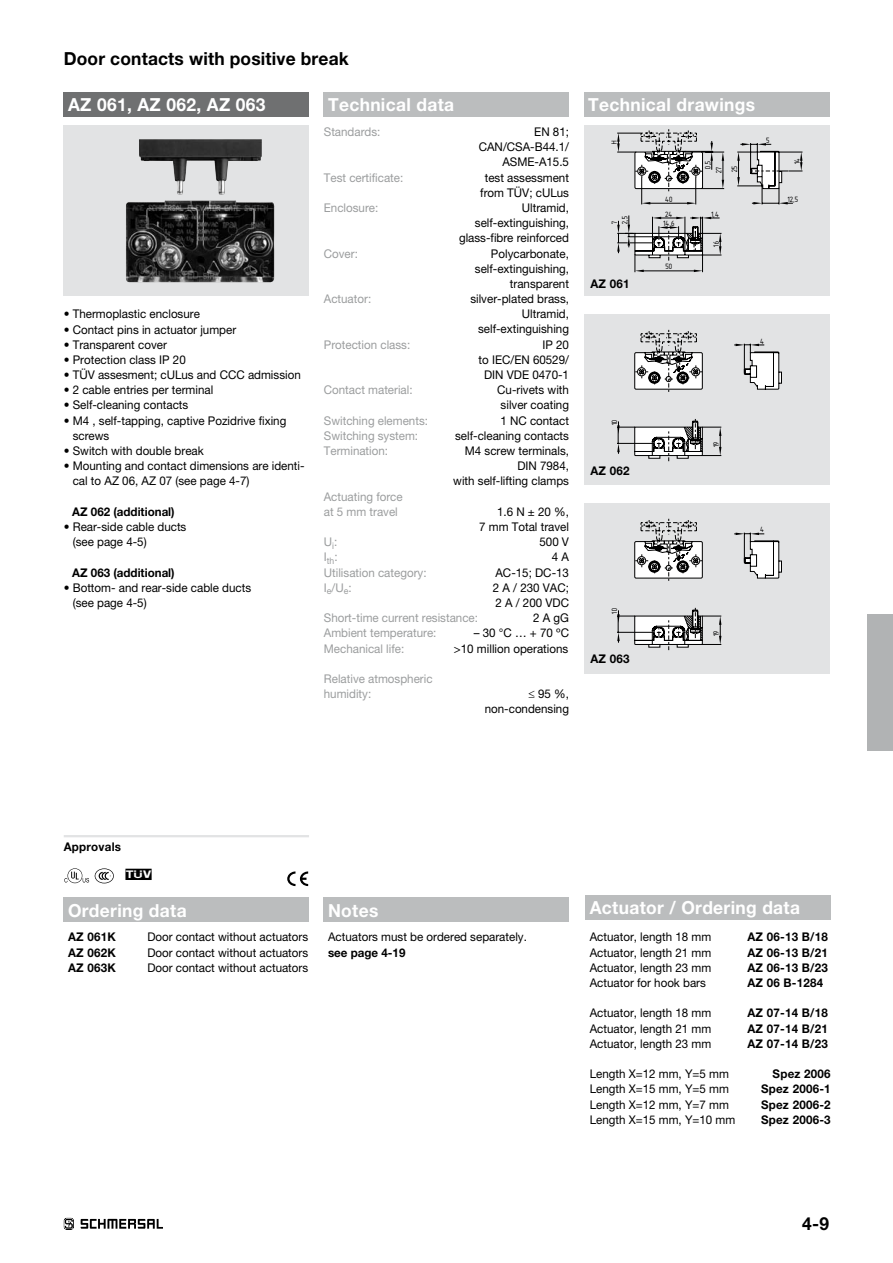
<style>
.page{position:relative;width:893px;height:1263px;background:#fff}
.page>*{position:absolute;margin:0;border:0;box-sizing:border-box;transform-origin:0 0}
.t1{font:700 18px "Helvetica Neue";letter-spacing:.02em;color:#fff;scale:.96 1}
.t2{font:700 18px "Helvetica Neue";letter-spacing:.01em;color:#000;scale:.96 1}
.t3{font:15.9px "Signmaster Regulr";color:#000}
.t4{font:12px/15.1px "Helvetica Neue";color:#000;text-align:right;scale:.96 1}
.t5{font:12px/15.1px "Helvetica Neue";color:#9b9d9e;scale:.96 1}
.t6{font:700 12px "Helvetica Neue";letter-spacing:.02em;color:#000;scale:.96 1}
.t7{font:700 12px "Helvetica Neue";color:#000;scale:.96 1}
.t8{font:12px/15.6px "Isonorm 3098";color:#000}
</style>
<div class="page">
<svg style="left:64px;top:1218px;width:10px;height:12px"></svg>
<svg style="left:81px;top:1219px;width:82px;height:10px"></svg>
<div style="left:867px;top:614px;width:26px;height:136px;background:#b1b3b4"></div>
<svg style="left:287px;top:871px;width:21px;height:15px"></svg>
<div style="left:64px;top:897px;width:245px;height:25px;background:#bbbdbe"></div>
<div style="left:324px;top:92px;width:245px;height:25px;background:#bbbdbe"></div>
<div style="left:324px;top:897px;width:245px;height:25px;background:#bbbdbe"></div>
<div style="left:64px;top:92px;width:245px;height:25px;background:#6f7071"></div>
<div style="left:64px;top:126px;width:245px;height:170px;background:#e2e3e4"></div>
<img style="left:126px;top:139px;width:149px;height:144px">
<hr style="left:64px;top:835px;width:245px;height:2px;background:#e2e3e4">
<div style="left:585px;top:895px;width:246px;height:24px;background:#bbbdbe"></div>
<div style="left:584px;top:126px;width:245px;height:170px;background:#e2e3e4"></div>
<svg style="left:617px;top:129px;width:185px;height:143px"></svg>
<div style="left:584px;top:315px;width:245px;height:170px;background:#e2e3e4"></div>
<svg style="left:617px;top:329px;width:165px;height:133px"></svg>
<div style="left:584px;top:504px;width:245px;height:170px;background:#e2e3e4"></div>
<svg style="left:617px;top:518px;width:165px;height:132px"></svg>
<div style="left:584px;top:92px;width:245px;height:25px;background:#bbbdbe"></div>
<svg style="left:64px;top:868px;width:25px;height:15px"></svg>
<svg style="left:95px;top:868px;width:19px;height:15px"></svg>
<h1 class="t2" style="left:64px;top:48px;width:298px">Door contacts with positive break</h1>
<h1 class="t1" style="left:68px;top:88px;width:26px">AZ</h1>
<h1 class="t1" style="left:68px;top:94px;width:207px">AZ 061, AZ 062, AZ 063</h1>
<p class="t4" style="left:64px;top:306px;width:143px">• Thermoplastic enclosure</p>
<p class="t4" style="left:64px;top:321px;width:181px">• Contact pins in actuator jumper</p>
<p class="t4" style="left:64px;top:337px;width:109px">• Transparent cover</p>
<p class="t4" style="left:64px;top:352px;width:129px">• Protection class IP 20</p>
<p class="t4" style="left:64px;top:367px;width:248px">• TÜV assesment; cULus and CCC admission</p>
<p class="t4" style="left:64px;top:382px;width:157px">• 2 cable entries per terminal</p>
<p class="t4" style="left:64px;top:397px;width:131px">• Self-cleaning contacts</p>
<p class="t4" style="left:73px;top:413px;width:224px;text-align:left;text-indent:-9px">• M4 , self-tapping, captive Pozidrive fixing screws</p>
<p class="t4" style="left:64px;top:443px;width:147px">• Switch with double break</p>
<p class="t4" style="left:73px;top:458px;width:243px;text-align:left;text-indent:-9px">• Mounting and contact dimensions are identi&shy;cal to AZ 06, AZ 07 (see page 4-7)</p>
<p class="t7" style="left:72px;top:504px;width:108px">AZ 062 (additional)</p>
<p class="t4" style="left:73px;top:519px;width:120px;text-align:left;text-indent:-9px">• Rear-side cable ducts (see page 4-5)</p>
<p class="t7" style="left:72px;top:565px;width:108px">AZ 063 (additional)</p>
<p class="t4" style="left:73px;top:580px;width:187px;text-align:left;text-indent:-9px">• Bottom- and rear-side cable ducts (see page 4-5)</p>
<h1 class="t1" style="left:328px;top:94px;width:133px">Technical data</h1>
<p class="t5" style="left:324px;top:124px;width:60px">Standards:</p>
<p class="t4" style="left:479px;top:124px;width:96px">EN 81;<br>CAN/CSA-B44.1/<br>ASME-A15.5</p>
<p class="t5" style="left:324px;top:169px;width:84px">Test certificate:</p>
<p class="t4" style="left:480px;top:169px;width:94px;text-align:center">test assessment from TÜV; cULus</p>
<p class="t5" style="left:324px;top:200px;width:58px">Enclosure:</p>
<p class="t4" style="left:459px;top:200px;width:116px">Ultramid, self-extinguishing, glass-fibre reinforced</p>
<p class="t5" style="left:324px;top:245px;width:37px">Cover:</p>
<p class="t4" style="left:475px;top:245px;width:100px">Polycarbonate, self-extinguishing, transparent</p>
<p class="t5" style="left:324px;top:291px;width:51px">Actuator:</p>
<p class="t4" style="left:470px;top:291px;width:104px">silver-plated brass,<br>Ultramid, self-extinguishing</p>
<p class="t5" style="left:324px;top:337px;width:92px">Protection class:</p>
<p class="t4" style="left:478px;top:337px;width:96px">IP 20<br>to IEC/EN 60529/<br>DIN VDE 0470-1</p>
<p class="t5" style="left:324px;top:382px;width:94px">Contact material:</p>
<p class="t4" style="left:497px;top:382px;width:76px;text-align:left">Cu-rivets with silver coating</p>
<p class="t5" style="left:324px;top:413px;width:110px">Switching elements:</p>
<p class="t4" style="left:500px;top:413px;width:73px">1 NC contact</p>
<p class="t5" style="left:324px;top:428px;width:100px">Switching system:</p>
<p class="t4" style="left:455px;top:428px;width:120px">self-cleaning contacts</p>
<p class="t5" style="left:324px;top:443px;width:69px">Termination:</p>
<p class="t4" style="left:453px;top:443px;width:122px">M4 screw terminals,<br>DIN 7984,<br>with self-lifting clamps</p>
<p class="t5" style="left:324px;top:489px;width:84px">Actuating force at 5 mm travel</p>
<p class="t4" style="left:479px;top:504px;width:95px">1.6 N ± 20 %,<br>7 mm Total travel</p>
<p class="t5" style="left:324px;top:534px;width:16px">U<sub>i</sub>:</p>
<p class="t4" style="left:539px;top:534px;width:32px">500 V</p>
<p class="t5" style="left:324px;top:549px;width:16px">I<sub>th</sub>:</p>
<p class="t4" style="left:552px;top:549px;width:19px">4 A</p>
<p class="t5" style="left:324px;top:565px;width:108px">Utilisation category:</p>
<p class="t4" style="left:495px;top:565px;width:78px">AC-15; DC-13</p>
<p class="t5" style="left:324px;top:580px;width:30px">I<sub>e</sub>/U<sub>e</sub>:</p>
<p class="t4" style="left:493px;top:580px;width:81px;text-align:left">2 A / 230 VAC;<br>2 A / 200 VDC</p>
<p class="t5" style="left:324px;top:610px;width:162px">Short-time current resistance:</p>
<p class="t4" style="left:533px;top:610px;width:39px">2 A gG</p>
<p class="t5" style="left:324px;top:625px;width:119px">Ambient temperature:</p>
<p class="t4" style="left:474px;top:625px;width:101px">– 30 °C … + 70 ºC</p>
<p class="t5" style="left:324px;top:641px;width:85px">Mechanical life:</p>
<p class="t4" style="left:454px;top:641px;width:121px">&gt;10 million operations</p>
<p class="t5" style="left:324px;top:671px;width:115px">Relative atmospheric humidity:</p>
<p class="t4" style="left:485px;top:686px;width:89px">≤ 95 %, non-condensing</p>
<h1 class="t1" style="left:588px;top:94px;width:175px">Technical drawings</h1>
<p class="t8" style="left:605px;top:144px;width:5px;rotate:-90deg">H</p>
<p class="t8" style="left:615px;top:224px;width:10px;rotate:-90deg">2,5</p>
<p class="t8" style="left:605px;top:224px;width:5px;rotate:-90deg">7</p>
<p class="t6" style="left:590px;top:276px;width:42px">AZ 061</p>
<p class="t8" style="left:665px;top:190px;width:9px">40</p>
<p class="t8" style="left:665px;top:205px;width:9px">24</p>
<p class="t8" style="left:664px;top:214px;width:13px">14,6</p>
<p class="t8" style="left:666px;top:257px;width:8px">50</p>
<p class="t8" style="left:698px;top:169px;width:10px;rotate:-90deg">0,5</p>
<p class="t8" style="left:709px;top:173px;width:10px;rotate:-90deg">27<br>25</p>
<p class="t8" style="left:711px;top:205px;width:9px">1,4</p>
<p class="t8" style="left:707px;top:247px;width:7px;rotate:-90deg">16</p>
<p class="t8" style="left:766px;top:131px;width:5px">5</p>
<p class="t8" style="left:788px;top:164px;width:8px;rotate:-90deg">14</p>
<p class="t8" style="left:788px;top:190px;width:12px">12,5</p>
<p class="t8" style="left:760px;top:332px;width:5px">4</p>
<p class="t8" style="left:605px;top:425px;width:7px;rotate:-90deg">10</p>
<p class="t6" style="left:590px;top:464px;width:42px">AZ 062</p>
<p class="t8" style="left:707px;top:447px;width:7px;rotate:-90deg">19</p>
<p class="t8" style="left:760px;top:520px;width:5px">4</p>
<p class="t8" style="left:605px;top:614px;width:7px;rotate:-90deg">10</p>
<p class="t6" style="left:590px;top:651px;width:42px">AZ 063</p>
<p class="t8" style="left:707px;top:636px;width:7px;rotate:-90deg">19</p>
<p class="t6" style="left:64px;top:840px;width:61px">Approvals</p>
<h2 class="t3" style="left:125px;top:865px;width:29px">F</h2>
<h1 class="t1" style="left:68px;top:899px;width:125px">Ordering data</h1>
<p class="t6" style="left:68px;top:930px;width:51px">AZ 061K</p>
<p class="t4" style="left:147px;top:929px;width:169px">Door contact without actuators</p>
<p class="t6" style="left:68px;top:945px;width:51px">AZ 062K</p>
<p class="t4" style="left:147px;top:944px;width:169px">Door contact without actuators</p>
<p class="t6" style="left:68px;top:960px;width:51px">AZ 063K</p>
<p class="t4" style="left:147px;top:960px;width:169px">Door contact without actuators</p>
<h1 class="t1" style="left:328px;top:899px;width:54px">Notes</h1>
<p class="t4" style="left:328px;top:929px;width:209px">Actuators must be ordered separately.</p>
<p class="t7" style="left:328px;top:945px;width:82px">see page 4-19</p>
<h1 class="t1" style="left:590px;top:896px;width:221px">Actuator / Ordering data</h1>
<p class="t4" style="left:590px;top:929px;width:128px">Actuator, length 18 mm</p>
<p class="t6" style="left:747px;top:930px;width:85px">AZ 06-13 B/18</p>
<p class="t4" style="left:590px;top:944px;width:128px">Actuator, length 21 mm</p>
<p class="t6" style="left:747px;top:945px;width:85px">AZ 06-13 B/21</p>
<p class="t4" style="left:590px;top:960px;width:128px">Actuator, length 23 mm</p>
<p class="t6" style="left:747px;top:960px;width:85px">AZ 06-13 B/23</p>
<p class="t4" style="left:590px;top:975px;width:123px">Actuator for hook bars</p>
<p class="t6" style="left:747px;top:975px;width:81px">AZ 06 B-1284</p>
<p class="t4" style="left:590px;top:1005px;width:128px">Actuator, length 18 mm</p>
<p class="t6" style="left:747px;top:1006px;width:85px">AZ 07-14 B/18</p>
<p class="t4" style="left:590px;top:1020px;width:128px">Actuator, length 21 mm</p>
<p class="t6" style="left:747px;top:1021px;width:85px">AZ 07-14 B/21</p>
<p class="t4" style="left:590px;top:1036px;width:128px">Actuator, length 23 mm</p>
<p class="t6" style="left:747px;top:1036px;width:85px">AZ 07-14 B/23</p>
<p class="t4" style="left:590px;top:1066px;width:147px">Length X=12 mm, Y=5 mm</p>
<p class="t6" style="left:773px;top:1066px;width:62px">Spez 2006</p>
<p class="t4" style="left:590px;top:1081px;width:147px">Length X=15 mm, Y=5 mm</p>
<p class="t6" style="left:761px;top:1082px;width:74px">Spez 2006-1</p>
<p class="t4" style="left:590px;top:1096px;width:147px">Length X=12 mm, Y=7 mm</p>
<p class="t6" style="left:761px;top:1097px;width:74px">Spez 2006-2</p>
<p class="t4" style="left:590px;top:1112px;width:153px">Length X=15 mm, Y=10 mm</p>
<p class="t6" style="left:761px;top:1112px;width:74px">Spez 2006-3</p>
<h1 class="t2" style="left:802px;top:1212px;width:30px">4-9</h1>
</div>
